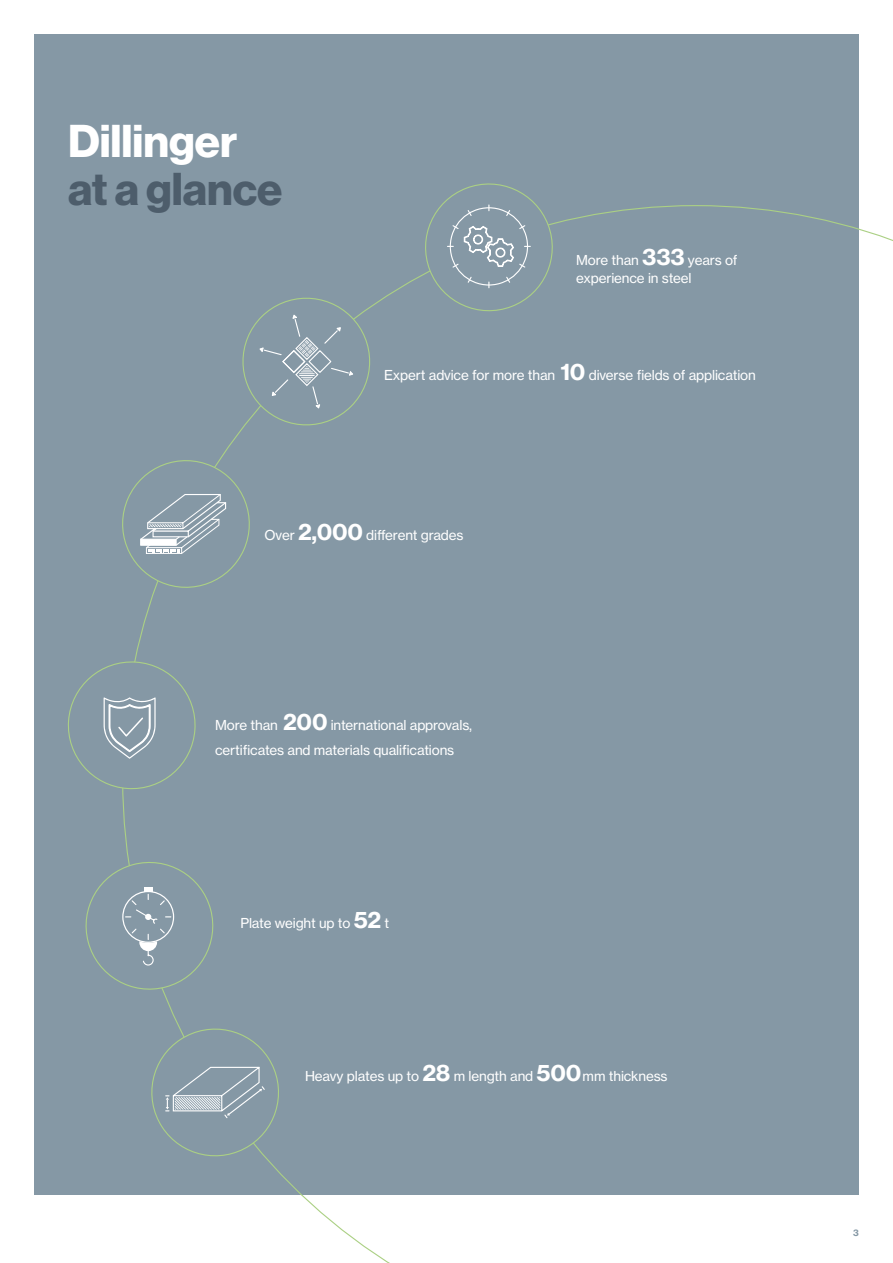
<style>
.page{position:relative;width:893px;height:1263px;background:#fff}
.page>*{position:absolute;margin:0;border:0;box-sizing:border-box;transform-origin:0 0}
.t1{font:45px "N Haas Grotesk DS Pro 75 Bd";color:#fff}
.t2{font:45px "N Haas Grotesk DS Pro 75 Bd";color:#4d5d6b}
.t3{font:13.5px/18px "N Haas Grotesk TX Pro 55 Rg";letter-spacing:-.01em;color:#fff}
.t4{font:9px "N Haas Grotesk TX Pro 75 Bd";color:#8598a5}
.s1{font-family:"N Haas Grotesk TX Pro 75 Bd";font-size:22.5px}
</style>
<div class="page">
<div style="left:34px;top:34px;width:825px;height:1161px;background:#8598a5"></div>
<svg style="left:240px;top:297px;width:137px;height:134px"></svg>
<svg style="left:122px;top:450px;width:128px;height:146px"></svg>
<svg style="left:85px;top:855px;width:129px;height:141px"></svg>
<svg style="left:151px;top:1020px;width:128px;height:144px"></svg>
<svg style="left:417px;top:183px;width:144px;height:129px"></svg>
<svg style="left:68px;top:658px;width:128px;height:133px"></svg>
<h1 class="t1" style="left:68px;top:115px;width:171px">Dillinger</h1>
<h1 class="t2" style="left:68px;top:163px;width:216px">at a glance</h1>
<p class="t3" style="left:576px;top:251px;width:163px">More than <span class="s1">333</span> years of experience in steel</p>
<p class="t3" style="left:384px;top:366px;width:373px">Expert advice for more than <span class="s1">10</span> diverse fields of application</p>
<p class="t3" style="left:265px;top:526px;width:200px">Over <span class="s1">2,000</span> different grades</p>
<p class="t3" style="left:215px;top:713px;width:258px;line-height:24.5px">More than <span class="s1">200</span> international approvals, certificates and materials qualifications</p>
<p class="t3" style="left:240px;top:914px;width:150px">Plate weight up to <span class="s1">52</span> t</p>
<p class="t3" style="left:305px;top:1067px;width:364px">Heavy plates up to <span class="s1">28</span> m length and <span class="s1">500</span> mm thickness</p>
<p class="t4" style="left:853px;top:1227px;width:7px">3</p>
</div>
